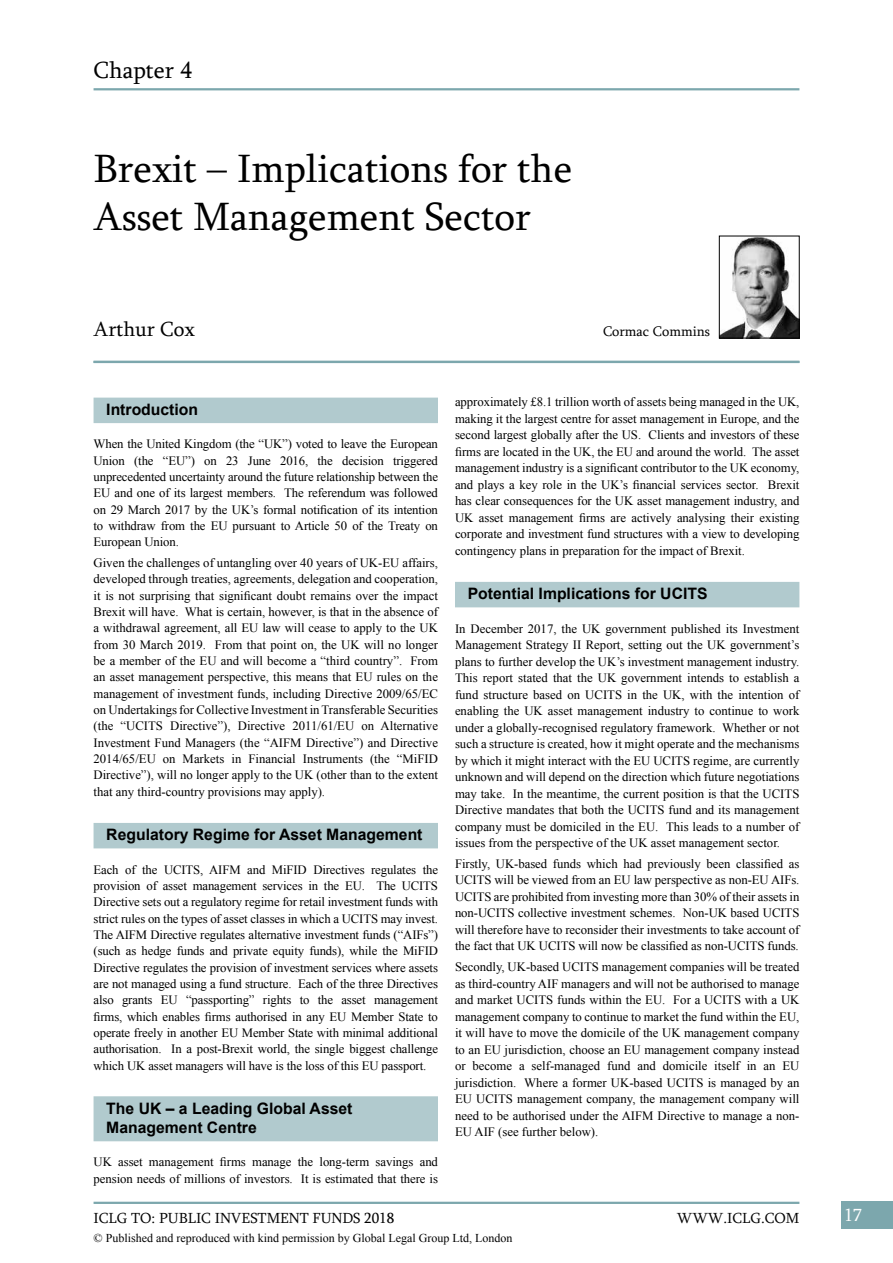
<style>
.page{position:relative;width:893px;height:1263px;background:#fff}
.page>*{position:absolute;margin:0;border:0;box-sizing:border-box;transform-origin:0 0}
.t1{font:40.5px/48.6px "Sylfaen";color:#000}
.t2{font:24px "Sylfaen";color:#000}
.t3{font:21px "Sylfaen";color:#000}
.t4{font:18px "Sylfaen";color:#fff}
.t5{font:700 15.75px/18.9px "Arial";color:#000}
.t6{font:15px "Sylfaen";color:#000}
.t7{font:14.25px "Sylfaen";color:#000}
.t8{font:12.75px/16.5px "Times New Roman";letter-spacing:-.005em;color:#000;text-align:justify}
.t9{font:12px "Times New Roman";color:#000}
</style>
<div class="page">
<div style="left:841px;top:1201px;width:52px;height:28px;background:#7ca7ad"></div>
<hr style="left:94px;top:1202px;width:705px;height:2px;background:#7ca7ad">
<hr style="left:94px;top:88px;width:705px;height:2px;background:#7ca7ad">
<hr style="left:94px;top:361px;width:705px;height:2px;background:#7ca7ad">
<div style="left:455px;top:582px;width:344px;height:25px;background:#b1cace"></div>
<div style="left:94px;top:398px;width:344px;height:25px;background:#b1cace"></div>
<div style="left:94px;top:823px;width:344px;height:25px;background:#b1cace"></div>
<div style="left:94px;top:1096px;width:344px;height:45px;background:#b1cace"></div>
<img style="left:721px;top:238px;width:76px;height:98px">
<div style="left:719px;top:236px;width:80px;height:102px;border:1px solid #000"></div>
<h2 class="t2" style="left:94px;top:53px;width:100px">Chapter 4</h2>
<h1 class="t1" style="left:94px;top:143px;width:480px">Brexit – Implications for the<br>Asset Management Sector</h1>
<h3 class="t3" style="left:94px;top:315px;width:103px">Arthur Cox</h3>
<p class="t7" style="left:603px;top:322px;width:108px">Cormac Commins</p>
<p class="t5" style="left:106px;top:400px;width:93px">Introduction</p>
<p class="t8" style="left:94px;top:436px;width:346px">When the United Kingdom (the “UK”) voted to leave the European Union (the “EU”) on 23 June 2016, the decision triggered unprecedented uncertainty around the future relationship between the EU and one of its largest members. The referendum was followed on 29 March 2017 by the UK’s formal notification of its intention to withdraw from the EU pursuant to Article 50 of the Treaty on European Union.</p>
<p class="t8" style="left:94px;top:554px;width:346px">Given the challenges of untangling over 40 years of UK-EU affairs, developed through treaties, agreements, delegation and cooperation, it is not surprising that significant doubt remains over the impact Brexit will have. What is certain, however, is that in the absence of a withdrawal agreement, all EU law will cease to apply to the UK from 30 March 2019. From that point on, the UK will no longer be a member of the EU and will become a “third country”. From an asset management perspective, this means that EU rules on the management of investment funds, including Directive 2009/65/EC on Undertakings for Collective Investment in Transferable Securities (the “UCITS Directive”), Directive 2011/61/EU on Alternative Investment Fund Managers (the “AIFM Directive”) and Directive 2014/65/EU on Markets in Financial Instruments (the “MiFID Directive”), will no longer apply to the UK (other than to the extent that any third-country provisions may apply).</p>
<p class="t5" style="left:106px;top:825px;width:318px">Regulatory Regime for Asset Management</p>
<p class="t8" style="left:94px;top:861px;width:346px">Each of the UCITS, AIFM and MiFID Directives regulates the provision of asset management services in the EU. The UCITS Directive sets out a regulatory regime for retail investment funds with strict rules on the types of asset classes in which a UCITS may invest.<br>The AIFM Directive regulates alternative investment funds (“AIFs”) (such as hedge funds and private equity funds), while the MiFID Directive regulates the provision of investment services where assets are not managed using a fund structure. Each of the three Directives also grants EU “passporting” rights to the asset management firms, which enables firms authorised in any EU Member State to operate freely in another EU Member State with minimal additional authorisation. In a post-Brexit world, the single biggest challenge which UK asset managers will have is the loss of this EU passport.</p>
<p class="t5" style="left:106px;top:1099px;width:248px">The UK – a Leading Global Asset<br>Management Centre</p>
<p class="t8" style="left:94px;top:1153px;width:346px">UK asset management firms manage the long-term savings and pension needs of millions of investors. It is estimated that there is</p>
<p class="t8" style="left:455px;top:394px;width:346px">approximately £8.1 trillion worth of assets being managed in the UK, making it the largest centre for asset management in Europe, and the second largest globally after the US. Clients and investors of these firms are located in the UK, the EU and around the world. The asset management industry is a significant contributor to the UK economy, and plays a key role in the UK’s financial services sector. Brexit has clear consequences for the UK asset management industry, and UK asset management firms are actively analysing their existing corporate and investment fund structures with a view to developing contingency plans in preparation for the impact of Brexit.</p>
<p class="t5" style="left:468px;top:584px;width:241px">Potential Implications for UCITS</p>
<p class="t8" style="left:455px;top:620px;width:346px">In December 2017, the UK government published its Investment Management Strategy II Report, setting out the UK government’s plans to further develop the UK’s investment management industry.<br>This report stated that the UK government intends to establish a fund structure based on UCITS in the UK, with the intention of enabling the UK asset management industry to continue to work under a globally-recognised regulatory framework. Whether or not such a structure is created, how it might operate and the mechanisms by which it might interact with the EU UCITS regime, are currently unknown and will depend on the direction which future negotiations may take. In the meantime, the current position is that the UCITS Directive mandates that both the UCITS fund and its management company must be domiciled in the EU. This leads to a number of issues from the perspective of the UK asset management sector.</p>
<p class="t8" style="left:455px;top:855px;width:346px">Firstly, UK-based funds which had previously been classified as UCITS will be viewed from an EU law perspective as non-EU AIFs.<br>UCITS are prohibited from investing more than 30% of their assets in non-UCITS collective investment schemes. Non-UK based UCITS will therefore have to reconsider their investments to take account of the fact that UK UCITS will now be classified as non-UCITS funds.</p>
<p class="t8" style="left:455px;top:958px;width:346px">Secondly, UK-based UCITS management companies will be treated as third-country AIF managers and will not be authorised to manage and market UCITS funds within the EU. For a UCITS with a UK management company to continue to market the fund within the EU, it will have to move the domicile of the UK management company to an EU jurisdiction, choose an EU management company instead or become a self-managed fund and domicile itself in an EU jurisdiction. Where a former UK-based UCITS is managed by an EU UCITS management company, the management company will need to be authorised under the AIFM Directive to manage a non-EU AIF (see further below).</p>
<p class="t6" style="left:94px;top:1208px;width:302px">ICLG TO: PUBLIC INVESTMENT FUNDS 2018</p>
<p class="t6" style="left:677px;top:1208px;width:124px">WWW.ICLG.COM</p>
<h3 class="t4" style="left:844px;top:1202px;width:19px">17</h3>
<p class="t9" style="left:94px;top:1229px;width:420px">© Published and reproduced with kind permission by Global Legal Group Ltd, London</p>
</div>
